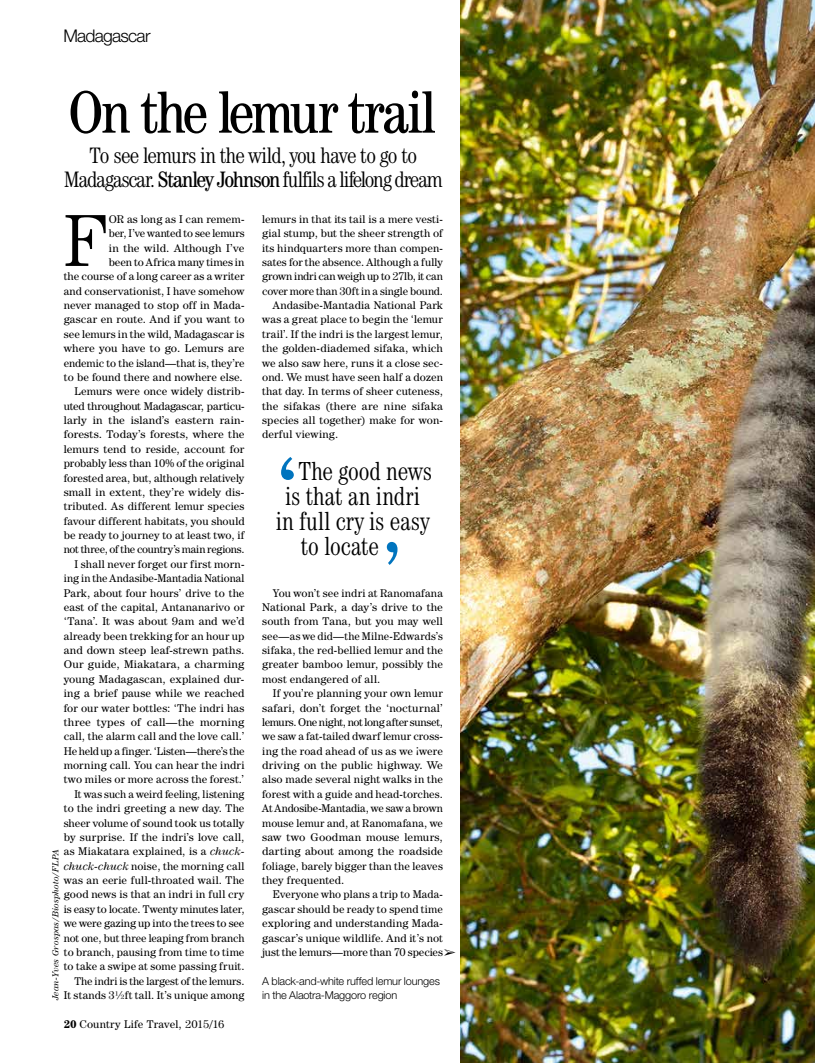
<style>
.page{position:relative;width:815px;height:1063px;background:#fff}
.page>*{position:absolute;margin:0;border:0;box-sizing:border-box;transform-origin:0 0}
.t1{font:90px "Century IT Cby BT";color:#0074be;scale:1.12 1}
.t2{font:90px "Century IT Cby BT";color:#0074be;scale:.95 1}
.t3{font:300 74.25px "Century IT Cby BT";color:#000}
.t4{font:condensed 60px "Century IT Cby BT";letter-spacing:-.035em;color:#000}
.t5{font:300 condensed 26.25px "Century IT Cby BT";letter-spacing:.005em;color:#000;scale:.95 1}
.t6{font:300 condensed 22.5px/23.8px "Century IT Cby BT";letter-spacing:-.04em;color:#000;text-align:center}
.t7{font:300 17.5px "Helvetica Neue";letter-spacing:-.04em;color:#000}
.t8{font:11.25px/14.4px "Century IT Cby BT";letter-spacing:.01em;color:#000;text-align:justify}
.t9{font:11.25px "Century IT Cby BT";letter-spacing:-.01em;color:#000}
.t10{font:300 11px/14.4px "Helvetica Neue";letter-spacing:-.015em;color:#000}
.t11{font:italic 8.75px "Century IT Cby BT";letter-spacing:.02em;color:#000}
.s1{font-weight:400}
.s2{font-style:italic}
.s3{font-weight:700}
</style>
<div class="page">
<img style="left:461px;top:0;width:354px;height:1063px">
<h3 class="t7" style="left:63px;top:25px;width:89px">Madagascar</h3>
<h3 class="t4" style="left:68px;top:75px;width:368px">On the lemur trail</h3>
<h3 class="t6" style="left:64px;top:143px;width:381px">To see lemurs in the wild, you have to go to<br>Madagascar. <span class="s1">Stanley Johnson</span> fulfils a lifelong dream</h3>
<p class="t8" style="left:64px;top:212px;width:182px;text-align:right">or as long as I can remem-<br>ber, I’ve wanted to see lemurs<br>in the wild. Although I’ve<br>been to Africa many times in<br>the course of a long career as a writer and conservationist, I have somehow never managed to stop off in Mada&shy;gascar en route. And if you want to see lemurs in the wild, Madagascar is where you have to go. Lemurs are endemic to the island—that is, they’re to be found there and nowhere else.<br>Lemurs were once widely distrib&shy;uted throughout Madagascar, particu&shy;larly in the island’s eastern rain&shy;forests. Today’s forests, where the lemurs tend to reside, account for probably less than 10% of the original forested area, but, although relatively small in extent, they’re widely dis&shy;tributed. As different lemur species favour different habitats, you should be ready to journey to at least two, if not three, of the country’s main regions.<br>I shall never forget our first morn&shy;ing in the Andasibe-Mantadia National Park, about four hours’ drive to the east of the capital, Antananarivo or ‘Tana’. It was about 9am and we’d already been trekking for an hour up and down steep leaf-strewn paths.<br>Our guide, Miakatara, a charming young Madagascan, explained dur&shy;ing a brief pause while we reached for our water bottles: ‘The indri has three types of call—the morning call, the alarm call and the love call.’ He held up a finger. ‘Listen—there’s the morning call. You can hear the indri two miles or more across the forest.’ It was such a weird feeling, listening to the indri greeting a new day. The sheer volume of sound took us totally by surprise. If the indri’s love call, as Miakatara explained, is a <span class="s2">chuck&shy;chuck-chuck</span> noise, the morning call was an eerie full-throated wail. The good news is that an indri in full cry is easy to locate. Twenty minutes later, we were gazing up into the trees to see not one, but three leaping from branch to branch, pausing from time to time to take a swipe at some passing fruit.<br>The indri is the largest of the lemurs.<br>It stands 3½ft tall. It’s unique among</p>
<p class="t8" style="left:262px;top:212px;width:182px">lemurs in that its tail is a mere vesti-</p>
<h2 class="t3" style="left:64px;top:195px;width:46px">F</h2>
<p class="t8" style="left:262px;top:226px;width:182px">gial stump, but the sheer strength of</p>
<p class="t8" style="left:262px;top:240px;width:182px">its hindquarters more than compen-</p>
<p class="t8" style="left:262px;top:255px;width:182px">sates for the absence. Although a fully</p>
<p class="t9" style="left:262px;top:269px;width:182px">grown indri can weigh up to 27lb, it can</p>
<p class="t8" style="left:262px;top:283px;width:182px">cover more than 30ft in a single bound.</p>
<p class="t8" style="left:273px;top:298px;width:172px">Andasibe-Mantadia National Park</p>
<p class="t8" style="left:262px;top:312px;width:182px">was a great place to begin the ‘lemur</p>
<p class="t8" style="left:262px;top:327px;width:182px">trail’. If the indri is the largest lemur,</p>
<p class="t8" style="left:262px;top:341px;width:182px">the golden-diademed sifaka, which</p>
<p class="t8" style="left:262px;top:355px;width:182px">we also saw here, runs it a close sec-</p>
<p class="t8" style="left:262px;top:370px;width:182px">ond. We must have seen half a dozen</p>
<p class="t8" style="left:262px;top:384px;width:182px">that day. In terms of sheer cuteness,</p>
<p class="t8" style="left:262px;top:398px;width:182px">the sifakas (there are nine sifaka</p>
<p class="t8" style="left:262px;top:413px;width:182px">species all together) make for won-</p>
<p class="t8" style="left:262px;top:427px;width:77px">derful viewing.</p>
<h1 class="t1" style="left:273px;top:435px;width:27px">‘</h1>
<h3 class="t5" style="left:298px;top:455px;width:142px">The good news</h3>
<h3 class="t5" style="left:285px;top:480px;width:144px">is that an indri</h3>
<h3 class="t5" style="left:276px;top:505px;width:163px">in full cry is easy</h3>
<h3 class="t5" style="left:301px;top:530px;width:84px">to locate</h3>
<h1 class="t2" style="left:380px;top:520px;width:27px">’</h1>
<p class="t8" style="left:262px;top:585px;width:182px;text-indent:11px">You won’t see indri at Ranomafana National Park, a day’s drive to the south from Tana, but you may well see—as we did—the Milne-Edwards’s sifaka, the red-bellied lemur and the greater bamboo lemur, possibly the most endangered of all.</p>
<p class="t8" style="left:262px;top:686px;width:182px;text-indent:11px">If you’re planning your own lemur safari, don’t forget the ‘nocturnal’ lemurs. One night, not long after sunset, we saw a fat-tailed dwarf lemur cross&shy;ing the road ahead of us as we ¡were driving on the public highway. We also made several night walks in the forest with a guide and head-torches.<br>At Andosibe-Mantadia, we saw a brown mouse lemur and, at Ranomafana, we saw two Goodman mouse lemurs, darting about among the roadside foliage, barely bigger than the leaves they frequented.</p>
<p class="t8" style="left:262px;top:887px;width:182px;text-indent:11px">Everyone who plans a trip to Mada&shy;gascar should be ready to spend time exploring and understanding Mada&shy;gascar’s unique wildlife. And it’s not just the lemurs—more than 70 species</p>
<p class="t11" style="left:50px;top:1000px;width:153px;rotate:-90deg">Jean-Yves Grospas/Biosphoto/FLPA</p>
<p class="t10" style="left:262px;top:973px;width:179px">A black-and-white ruffed lemur lounges in the Alaotra-Maggoro region</p>
<p class="t8" style="left:64px;top:1017px;width:162px"><span class="s3">20</span> Country Life Travel, 2015/16</p>
</div>
